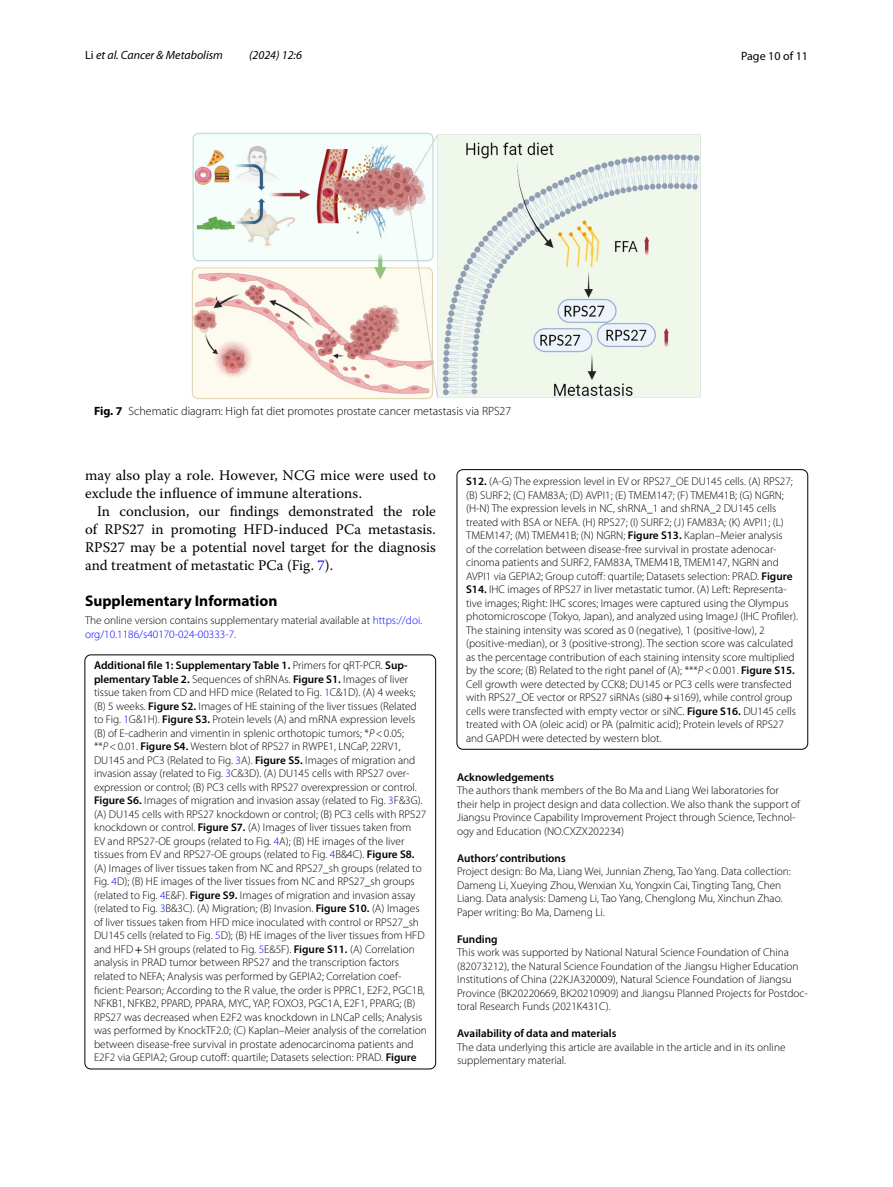
<style>
.page{position:relative;width:893px;height:1187px;background:#fff}
.page>*{position:absolute;margin:0;border:0;box-sizing:border-box;transform-origin:0 0}
.t1{font:700 15.45px "Myriad Pro";color:#000}
.t2{font:14.7px/18px "Warnock Pro";letter-spacing:.005em;color:#000}
.t3{font:300 12px "Myriad Pro";color:#000}
.t4{font:italic 12px "Myriad Pro";color:#000}
.t5{font:12px "Myriad Pro";color:#000}
.t6{font:300 11.25px/13.5px "Myriad Pro";color:#000}
.t7{font:600 11.25px "Myriad Pro";color:#000}
.s1{font-style:normal}
.s2{font-weight:700}
.s3{color:#00f}
.s4{font-weight:600}
.s5{font-style:italic}
.s6{font-family:"STIX";font-weight:400}
</style>
<div class="page">
<div style="left:85px;top:654px;width:351px;height:415px;border:1px solid #000;border-radius:6px"></div>
<div style="left:457px;top:469px;width:351px;height:280px;border:1px solid #000;border-radius:6px"></div>
<img style="left:191px;top:133px;width:510px;height:266px">
<p class="t4" style="left:85px;top:48px;width:139px"><span class="s1">Li</span> et al. Cancer &amp; Metabolism</p>
<p class="t4" style="left:249px;top:48px;width:54px">(2024) 12:6</p>
<p class="t5" style="left:741px;top:48px;width:68px">Page 10 of 11</p>
<p class="t3" style="left:94px;top:404px;width:419px"><span class="s2">Fig. 7</span> Schematic diagram: High fat diet promotes prostate cancer metastasis via RPS27</p>
<h2 class="t2" style="left:85px;top:466px;width:352px">may also play a role. However, NCG mice were used to exclude the influence of immune alterations.</h2>
<h2 class="t2" style="left:85px;top:502px;width:352px;text-align:justify;text-indent:12px">In conclusion, our findings demonstrated the role of RPS27 in promoting HFD-induced PCa metastasis.<br>RPS27 may be a potential novel target for the diagnosis and treatment of metastatic PCa (Fig. <span class="s3">7</span>).</h2>
<h1 class="t1" style="left:85px;top:591px;width:194px">Supplementary Information</h1>
<p class="t6" style="left:85px;top:614px;width:339px">The online version contains supplementary material available at <span class="s3">https://doi. org/10.1186/s40170-024-00333-7</span>.</p>
<p class="t6" style="left:94px;top:659px;width:334px"><span class="s4">Additional file 1: Supplementary Table 1.</span> Primers for qRT-PCR. <span class="s4">Sup‑ plementary Table 2.</span> Sequences of shRNAs. <span class="s4">Figure S1.</span> Images of liver tissue taken from CD and HFD mice (Related to Fig. <span class="s3">1</span>C&amp;1D). (A) 4 weeks; (B) 5 weeks. <span class="s4">Figure S2.</span> Images of HE staining of the liver tissues (Related to Fig. <span class="s3">1</span>G&amp;1H). <span class="s4">Figure S3.</span> Protein levels (A) and mRNA expression levels (B) of E-cadherin and vimentin in splenic orthotopic tumors; *<span class="s5">P</span>&lt;0.05; **<span class="s5">P</span>&lt;0.01. <span class="s4">Figure S4.</span> Western blot of RPS27 in RWPE1, LNCaP, 22RV1, DU145 and PC3 (Related to Fig. <span class="s3">3</span>A). <span class="s4">Figure S5.</span> Images of migration and invasion assay (related to Fig. <span class="s3">3</span>C&amp;3D). (A) DU145 cells with RPS27 over&shy;expression or control; (B) PC3 cells with RPS27 overexpression or control.<br><span class="s4">Figure S6.</span> Images of migration and invasion assay (related to Fig. <span class="s3">3</span>F&amp;3G). (A) DU145 cells with RPS27 knockdown or control; (B) PC3 cells with RPS27 knockdown or control. <span class="s4">Figure S7.</span> (A) Images of liver tissues taken from<br>EV and RPS27-OE groups (related to Fig. <span class="s3">4</span>A); (B) HE images of the liver tissues from EV and RPS27-OE groups (related to Fig. <span class="s3">4</span>B&amp;4C). <span class="s4">Figure S8. </span>(A) Images of liver tissues taken from NC and RPS27_sh groups (related to Fig. <span class="s3">4</span>D); (B) HE images of the liver tissues from NC and RPS27_sh groups (related to Fig. <span class="s3">4</span>E&amp;F). <span class="s4">Figure S9.</span> Images of migration and invasion assay (related to Fig. <span class="s3">3</span>B&amp;3C). (A) Migration; (B) Invasion. <span class="s4">Figure S10.</span> (A) Images of liver tissues taken from HFD mice inoculated with control or RPS27_sh DU145 cells (related to Fig. <span class="s3">5</span>D); (B) HE images of the liver tissues from HFD and HFD<span class="s6">+</span>SH groups (related to Fig. <span class="s3">5</span>E&amp;5F). <span class="s4">Figure S11.</span> (A) Correlation analysis in PRAD tumor between RPS27 and the transcription factors related to NEFA; Analysis was performed by GEPIA2; Correlation coef&shy;ficient: Pearson; According to the R value, the order is PPRC1, E2F2, PGC1B, NFKB1, NFKB2, PPARD, PPARA, MYC, YAP, FOXO3, PGC1A, E2F1, PPARG; (B)<br>RPS27 was decreased when E2F2 was knockdown in LNCaP cells; Analysis was performed by KnockTF2.0; (C) Kaplan–Meier analysis of the correlation between disease-free survival in prostate adenocarcinoma patients and E2F2 via GEPIA2; Group cutoff: quartile; Datasets selection: PRAD. <span class="s4">Figure</span></p>
<p class="t6" style="left:466px;top:474px;width:333px"><span class="s4">S12.</span> (A-G) The expression level in EV or RPS27_OE DU145 cells. (A) RPS27; (B) SURF2; (C) FAM83A; (D) AVPI1; (E) TMEM147; (F) TMEM41B; (G) NGRN; (H-N) The expression levels in NC, shRNA_1 and shRNA_2 DU145 cells treated with BSA or NEFA. (H) RPS27; (I) SURF2; (J) FAM83A; (K) AVPI1; (L)<br>TMEM147; (M) TMEM41B; (N) NGRN; <span class="s4">Figure S13.</span> Kaplan–Meier analysis<br>of the correlation between disease-free survival in prostate adenocar&shy;cinoma patients and SURF2, FAM83A, TMEM41B, TMEM147, NGRN and AVPI1 via GEPIA2; Group cutoff: quartile; Datasets selection: PRAD. <span class="s4">Figure S14.</span> IHC images of RPS27 in liver metastatic tumor. (A) Left: Representa&shy;tive images; Right: IHC scores; Images were captured using the Olympus photomicroscope (Tokyo, Japan), and analyzed using ImageJ (IHC Profiler).<br>The staining intensity was scored as 0 (negative), 1 (positive-low), 2 (positive-median), or 3 (positive-strong). The section score was calculated as the percentage contribution of each staining intensity score multiplied by the score; (B) Related to the right panel of (A); ***<span class="s5">P</span>&lt;0.001. <span class="s4">Figure S15.<br></span>Cell growth were detected by CCK8; DU145 or PC3 cells were transfected with RPS27_OE vector or RPS27 siRNAs (si80<span class="s6">+</span>si169), while control group cells were transfected with empty vector or siNC. <span class="s4">Figure S16.</span> DU145 cells treated with OA (oleic acid) or PA (palmitic acid); Protein levels of RPS27 and GAPDH were detected by western blot.</p>
<p class="t7" style="left:457px;top:769px;width:98px">Acknowledgements</p>
<p class="t6" style="left:457px;top:783px;width:345px">The authors thank members of the Bo Ma and Liang Wei laboratories for their help in project design and data collection. We also thank the support of Jiangsu Province Capability Improvement Project through Science, Technol&shy;ogy and Education (NO.CXZX202234)</p>
<p class="t7" style="left:457px;top:850px;width:110px">Authors’ contributions</p>
<p class="t6" style="left:457px;top:864px;width:335px">Project design: Bo Ma, Liang Wei, Junnian Zheng, Tao Yang. Data collection:<br>Dameng Li, Xueying Zhou, Wenxian Xu, Yongxin Cai, Tingting Tang, Chen Liang. Data analysis: Dameng Li, Tao Yang, Chenglong Mu, Xinchun Zhao.<br>Paper writing: Bo Ma, Dameng Li.</p>
<p class="t7" style="left:457px;top:931px;width:42px">Funding</p>
<p class="t6" style="left:457px;top:945px;width:352px">This work was supported by National Natural Science Foundation of China (82073212), the Natural Science Foundation of the Jiangsu Higher Education Institutions of China (22KJA320009), Natural Science Foundation of Jiangsu Province (BK20220669, BK20210909) and Jiangsu Planned Projects for Postdoc&shy;toral Research Funds (2021K431C).</p>
<p class="t7" style="left:457px;top:1026px;width:161px">Availability of data and materials</p>
<p class="t6" style="left:457px;top:1040px;width:330px">The data underlying this article are available in the article and in its online supplementary material.</p>
</div>
